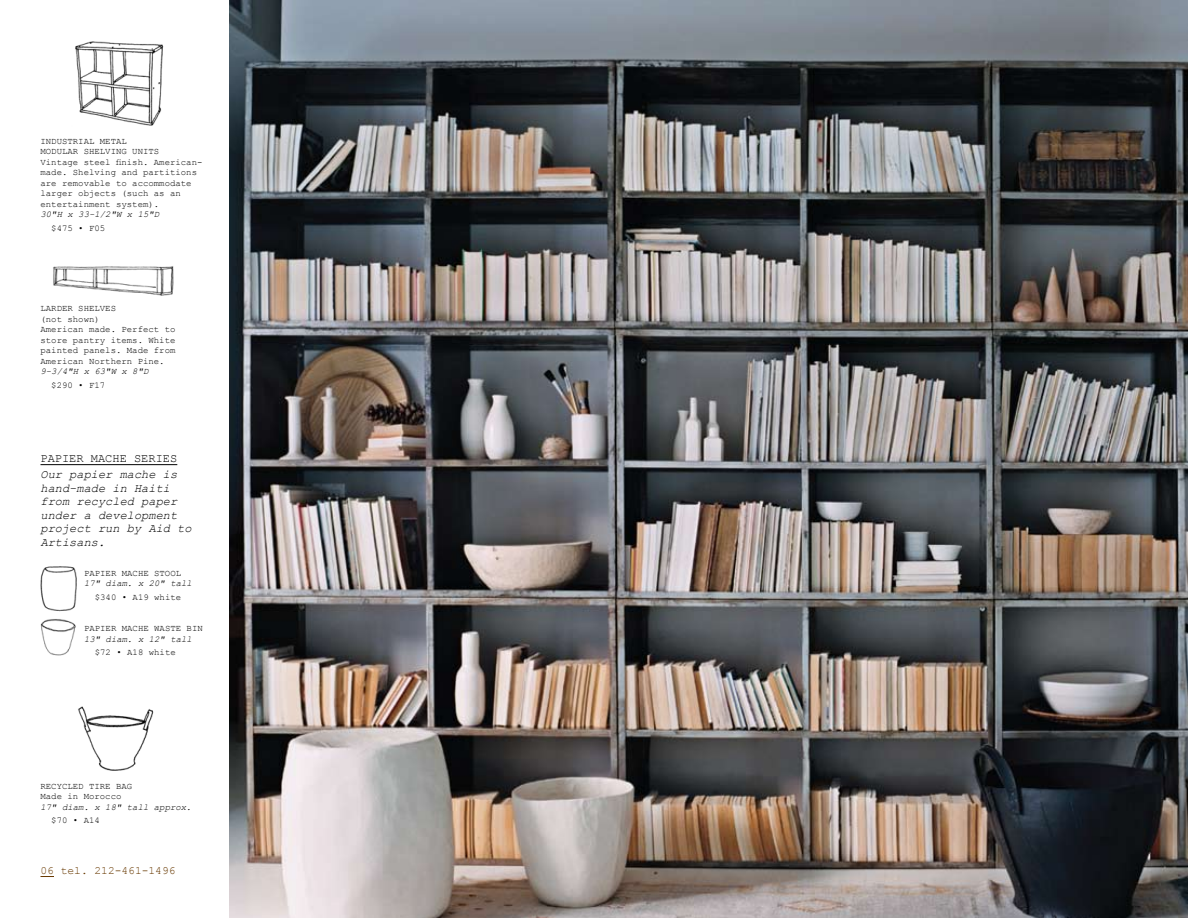
<style>
.page{position:relative;width:1188px;height:918px;background:#fff}
.page>*{position:absolute;margin:0;border:0;box-sizing:border-box;transform-origin:0 0}
.t1{font:italic 12px/13.5px "Courier New";color:#000}
.t2{font:12px "Courier New";color:#000}
.t3{font:11.25px "Courier New";color:#683900}
.t4{font:9px/10.5px "Courier New";color:#000}
.t5{font:italic 9px "Courier New";color:#000}
</style>
<div class="page">
<hr style="left:40px;top:464px;width:137px;height:1px;background:#000">
<img style="left:230px;top:0;width:958px;height:918px">
<svg style="left:40px;top:876px;width:14px;height:1px"></svg>
<img style="left:75px;top:41px;width:89px;height:85px">
<img style="left:53px;top:266px;width:121px;height:30px">
<img style="left:40px;top:566px;width:37px;height:46px">
<img style="left:78px;top:706px;width:76px;height:65px">
<img style="left:40px;top:619px;width:36px;height:37px">
<p class="t4" style="left:41px;top:135px;width:164px">indus trial metal<br>modular s helving units<br>Vintage steel finish. American&shy;made. Shelving and partitions are removable to accommodate larger objects (such as an entertainment system).</p>
<p class="t5" style="left:41px;top:208px;width:120px">30"H x 33-1/2"W x 15"D</p>
<p class="t4" style="left:51px;top:222px;width:55px">$475 • F05</p>
<p class="t4" style="left:40px;top:303px;width:7px">LARDER</p>
<p class="t4" style="left:78px;top:303px;width:12px">SHELVE</p>
<p class="t4" style="left:111px;top:303px;width:7px">S</p>
<p class="t4" style="left:40px;top:313px;width:137px">(not shown)<br>American made. Perfect to store pantry items. White painted panels. Made from<br>American Northern Pine.</p>
<p class="t5" style="left:40px;top:365px;width:110px">9-3/4"H x 63"W x 8"D</p>
<p class="t4" style="left:51px;top:379px;width:55px">$290 • F17</p>
<h1 class="t2" style="left:40px;top:451px;width:109px">papier mache SERIE</h1>
<h1 class="t2" style="left:170px;top:451px;width:9px">S</h1>
<h1 class="t1" style="left:40px;top:467px;width:153px">Our papier mache is hand-made in Haiti from recycled paper under a development project run by Aid to<br>Artisans.</h1>
<p class="t4" style="left:84px;top:567px;width:99px">papier mache s tool</p>
<p class="t5" style="left:84px;top:577px;width:110px">17" diam. x 20" tall</p>
<p class="t4" style="left:95px;top:591px;width:88px">$340 • A19 white</p>
<p class="t4" style="left:84px;top:623px;width:120px">papier mache was te bin</p>
<p class="t5" style="left:84px;top:633px;width:110px">13" diam. x 12" tall</p>
<p class="t4" style="left:95px;top:647px;width:83px">$72 • A18 white</p>
<p class="t4" style="left:40px;top:780px;width:88px">recycled tire bag<br>Made in Morocco</p>
<p class="t5" style="left:40px;top:801px;width:153px">17" diam. x 18" tall approx.</p>
<p class="t4" style="left:51px;top:815px;width:50px">$70 • A14</p>
<p class="t3" style="left:40px;top:863px;width:137px">06 tel. 212-461-1496</p>
</div>
